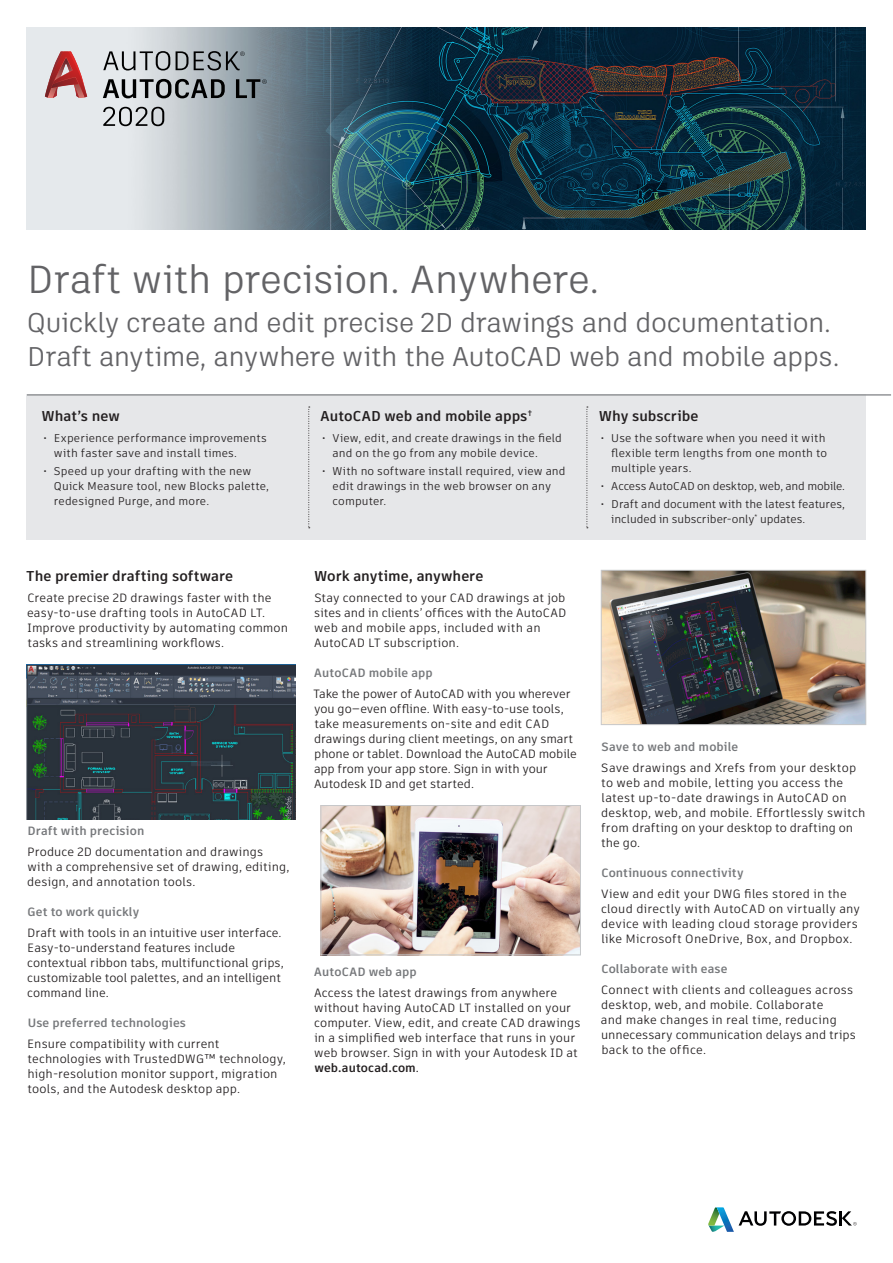
<style>
.page{position:relative;width:893px;height:1263px;background:#fff}
.page>*{position:absolute;margin:0;border:0;box-sizing:border-box;transform-origin:0 0}
.Headline__Level_2{font:39px "Artifakt Legend";letter-spacing:-.01em;color:#636366}
.Headline__Level_2-2{font:27px/34.5px "Artifakt Legend";letter-spacing:-.02em;color:#636366}
.Text_Heading{font:700 14.25px "Artifakt Element";letter-spacing:.005em;color:#231f20}
.Body_Text{font:12px/15px "Artifakt Element";letter-spacing:.01em;color:#231f20}
.Text_Subheading{font:700 12px "Artifakt Element";letter-spacing:.01em;color:#76787b}
.t1{font:11.25px/15px "Artifakt Element";letter-spacing:.01em;color:#231f20}
.t2{font:11.25px "Artifakt Element";letter-spacing:-.015em;color:#231f20}
.s1{font-weight:700}
.s2{font-style:inherit}
</style>
<div class="page">
<img style="left:27px;top:27px;width:839px;height:202px">
<svg style="left:708px;top:1207px;width:149px;height:25px"></svg>
<svg style="left:45px;top:51px;width:42px;height:47px;background:#c68385"></svg>
<svg style="left:103px;top:51px;width:67px;height:20px"></svg>
<svg style="left:176px;top:51px;width:12px;height:19px"></svg>
<svg style="left:194px;top:51px;width:51px;height:20px"></svg>
<svg style="left:103px;top:79px;width:122px;height:19px;background:#7d8083"></svg>
<svg style="left:236px;top:79px;width:31px;height:19px"></svg>
<svg style="left:103px;top:107px;width:61px;height:19px"></svg>
<div style="left:27px;top:395px;width:839px;height:145px;background:#e6e7e9"></div>
<svg style="left:308px;top:407px;width:2px;height:121px"></svg>
<svg style="left:586px;top:407px;width:2px;height:121px"></svg>
<hr style="left:27px;top:394px;width:864px;height:2px;background:#939598">
<img style="left:323px;top:807px;width:256px;height:146px">
<div style="left:321px;top:805px;width:260px;height:150px;border:1px solid #c7c8ca"></div>
<img style="left:27px;top:665px;width:269px;height:154px">
<img style="left:603px;top:572px;width:261px;height:151px">
<div style="left:601px;top:570px;width:265px;height:155px;border:1px solid #c7c8ca"></div>
<p class="Headline__Level_2" style="left:27px;top:252px;width:574px">Draft with precision. Anywhere.</p>
<p class="Headline__Level_2-2" style="left:27px;top:305px;width:814px">Quickly create and edit precise 2D drawings and documentation.<br>Draft anytime, anywhere with the AutoCAD web and mobile apps.</p>
<p class="Text_Heading" style="left:42px;top:406px;width:79px">What’s new</p>
<p class="t1" style="left:54px;top:431px;width:214px;text-indent:-10px">• Experience performance improvements with faster save and install times.</p>
<p class="t1" style="left:54px;top:464px;width:217px;text-indent:-10px">• Speed up your drafting with the new<br>Quick Measure tool, new Blocks palette, redesigned Purge, and more.</p>
<p class="Text_Heading" style="left:27px;top:566px;width:208px">The premier drafting software</p>
<p class="Body_Text" style="left:27px;top:590px;width:263px">Create precise 2D drawings faster with the easy-to-use drafting tools in AutoCAD LT.<br>Improve productivity by automating common tasks and streamlining workflows.</p>
<p class="Text_Subheading" style="left:28px;top:823px;width:118px">Draft with precision</p>
<p class="Body_Text" style="left:27px;top:845px;width:264px">Produce 2D documentation and drawings with a comprehensive set of drawing, editing, design, and annotation tools.</p>
<p class="Text_Subheading" style="left:28px;top:904px;width:113px">Get to work quickly</p>
<p class="Body_Text" style="left:27px;top:926px;width:258px">Draft with tools in an intuitive user interface.<br>Easy-to-understand features include contextual ribbon tabs, multifunctional grips, customizable tool palettes, and an intelligent command line.</p>
<p class="Text_Subheading" style="left:28px;top:1015px;width:160px">Use preferred technologies</p>
<p class="Body_Text" style="left:27px;top:1037px;width:260px">Ensure compatibility with current technologies with TrustedDWG™ technology, high-resolution monitor support, migration tools, and the Autodesk desktop app.</p>
<p class="Text_Heading" style="left:321px;top:406px;width:213px">AutoCAD web and mobile apps<sup>†</sup></p>
<p class="t1" style="left:333px;top:431px;width:231px;text-indent:-10px">• View, edit, and create drawings in the field and on the go from any mobile device.</p>
<p class="t1" style="left:333px;top:464px;width:234px;text-indent:-10px">• With no software install required, view and edit drawings in the web browser on any computer.</p>
<p class="Text_Heading" style="left:314px;top:566px;width:170px">Work anytime, anywhere</p>
<p class="Body_Text" style="left:314px;top:590px;width:254px">Stay connected to your CAD drawings at job sites and in clients’ offices with the AutoCAD web and mobile apps, included with an AutoCAD LT subscription.</p>
<p class="Text_Subheading" style="left:314px;top:665px;width:120px">AutoCAD mobile app</p>
<p class="Body_Text" style="left:314px;top:686px;width:265px">Take the power of AutoCAD with you wherever you go—even offline. With easy-to-use tools, take measurements on-site and edit CAD drawings during client meetings, on any smart phone or tablet. Download the AutoCAD mobile app from your app store. Sign in with your Autodesk ID and get started.</p>
<p class="Text_Subheading" style="left:314px;top:964px;width:104px">AutoCAD web app</p>
<p class="Body_Text" style="left:314px;top:986px;width:268px">Access the latest drawings from anywhere without having AutoCAD LT installed on your computer. View, edit, and create CAD drawings in a simplified web interface that runs in your web browser. Sign in with your Autodesk ID at <span class="s1">web.autocad.com</span><span class="s2">.</span></p>
<p class="Text_Heading" style="left:599px;top:406px;width:101px">Why subscribe</p>
<p class="t1" style="left:611px;top:431px;width:217px;text-indent:-10px">• Use the software when you need it with flexible term lengths from one month to multiple years.</p>
<p class="t2" style="left:601px;top:478px;width:246px">• Access AutoCAD on desktop, web, and mobile.</p>
<p class="t1" style="left:611px;top:497px;width:235px;text-indent:-10px">• Draft and document with the latest features, included in subscriber-only<sup>*</sup> updates.</p>
<p class="Text_Subheading" style="left:601px;top:738px;width:138px">Save to web and mobile</p>
<p class="Body_Text" style="left:601px;top:760px;width:266px">Save drawings and Xrefs from your desktop to web and mobile, letting you access the latest up-to-date drawings in AutoCAD on desktop, web, and mobile. Effortlessly switch from drafting on your desktop to drafting on the go.</p>
<p class="Text_Subheading" style="left:601px;top:864px;width:144px">Continuous connectivity</p>
<p class="Body_Text" style="left:601px;top:886px;width:260px">View and edit your DWG files stored in the cloud directly with AutoCAD on virtually any device with leading cloud storage providers like Microsoft OneDrive, Box, and Dropbox.</p>
<p class="Text_Subheading" style="left:601px;top:960px;width:128px">Collaborate with ease</p>
<p class="Body_Text" style="left:601px;top:982px;width:256px">Connect with clients and colleagues across desktop, web, and mobile. Collaborate<br>and make changes in real time, reducing unnecessary communication delays and trips back to the office.</p>
</div>
